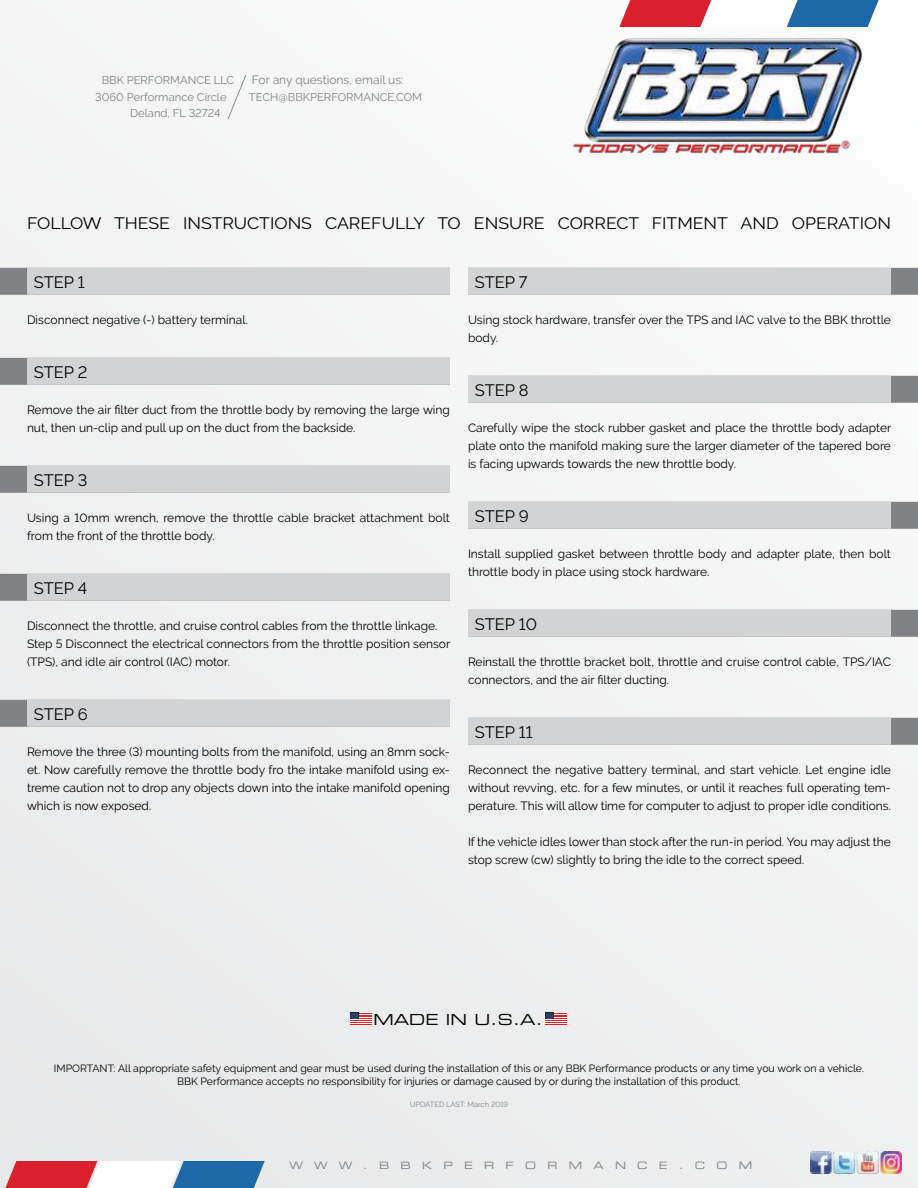
<style>
.page{position:relative;width:918px;height:1188px;background:#f1f2f2}
.page>*{position:absolute;margin:0;border:0;box-sizing:border-box;transform-origin:0 0}
.t1{font:16.5px "Raleway";color:#000;scale:1.07 1}
.t2{font:16.5px "Raleway";color:#000}
.t3{font:15.3px "Eurostile Extended Two";color:#000}
.t4{font:12px/18px "Raleway";color:#000}
.t5{font:12px "Raleway";color:#808285}
.t6{font:11.25px "Raleway";color:#808285}
.t7{font:10.5px/12.6px "Raleway";color:#000;text-align:center}
.t8{font:10.2px "Eurostile Extended Two";letter-spacing:1.11em;color:#808285}
.t9{font:7.5px "Raleway";color:#808285}
</style>
<div class="page">
<svg style="left:619px;top:0;width:265px;height:27px"></svg>
<svg style="left:0;top:1161px;width:265px;height:27px"></svg>
<img style="left:573px;top:37px;width:290px;height:117px">
<svg style="left:227px;top:75px;width:19px;height:45px"></svg>
<svg style="left:545px;top:1013px;width:22px;height:12px"></svg>
<svg style="left:350px;top:1013px;width:21px;height:12px"></svg>
<img style="left:810px;top:1152px;width:92px;height:21px">
<div style="left:0;top:268px;width:450px;height:27px;background:#808285"></div>
<div style="left:27px;top:268px;width:423px;height:27px;background:#d1d3d4"></div>
<div style="left:0;top:358px;width:450px;height:27px;background:#808285"></div>
<div style="left:27px;top:358px;width:423px;height:27px;background:#d1d3d4"></div>
<div style="left:0;top:466px;width:450px;height:27px;background:#808285"></div>
<div style="left:27px;top:466px;width:423px;height:27px;background:#d1d3d4"></div>
<div style="left:0;top:574px;width:450px;height:27px;background:#808285"></div>
<div style="left:27px;top:574px;width:423px;height:27px;background:#d1d3d4"></div>
<div style="left:0;top:700px;width:450px;height:27px;background:#808285"></div>
<div style="left:27px;top:700px;width:423px;height:27px;background:#d1d3d4"></div>
<div style="left:468px;top:268px;width:450px;height:27px;background:#808285"></div>
<div style="left:468px;top:268px;width:423px;height:27px;background:#d1d3d4"></div>
<div style="left:468px;top:376px;width:450px;height:27px;background:#808285"></div>
<div style="left:468px;top:376px;width:423px;height:27px;background:#d1d3d4"></div>
<div style="left:468px;top:502px;width:450px;height:27px;background:#808285"></div>
<div style="left:468px;top:502px;width:423px;height:27px;background:#d1d3d4"></div>
<div style="left:468px;top:610px;width:450px;height:27px;background:#808285"></div>
<div style="left:468px;top:610px;width:423px;height:27px;background:#d1d3d4"></div>
<div style="left:468px;top:718px;width:450px;height:27px;background:#808285"></div>
<div style="left:468px;top:718px;width:423px;height:27px;background:#d1d3d4"></div>
<p class="t6" style="left:102px;top:74px;width:134px">BBK PERFORMANCE LLC</p>
<p class="t6" style="left:95px;top:90px;width:133px">3060 Performance Circle</p>
<p class="t6" style="left:130px;top:107px;width:92px">Deland, FL 32724</p>
<p class="t5" style="left:252px;top:73px;width:153px">For any questions, email us:</p>
<p class="t6" style="left:249px;top:90px;width:175px">TECH@BBKPERFORMANCE.COM</p>
<h1 class="t1" style="left:27px;top:214px;width:809px">FOLLOW THESE INSTRUCTIONS CAREFULLY TO ENSURE CORRECT FITMENT AND OPERATION</h1>
<h1 class="t2" style="left:34px;top:273px;width:52px">STEP 1</h1>
<p class="t4" style="left:27px;top:311px;width:222px">Disconnect negative (-) battery terminal.</p>
<h1 class="t2" style="left:34px;top:363px;width:55px">STEP 2</h1>
<p class="t4" style="left:27px;top:401px;width:424px">Remove the air filter duct from the throttle body by removing the large wing nut, then un-clip and pull up on the duct from the backside.</p>
<h1 class="t2" style="left:34px;top:471px;width:55px">STEP 3</h1>
<p class="t4" style="left:27px;top:509px;width:424px">Using a 10mm wrench, remove the throttle cable bracket attachment bolt from the front of the throttle body.</p>
<h1 class="t2" style="left:34px;top:579px;width:55px">STEP 4</h1>
<p class="t4" style="left:27px;top:617px;width:425px">Disconnect the throttle, and cruise control cables from the throttle linkage.<br>Step 5 Disconnect the electrical connectors from the throttle position sensor (TPS), and idle air control (IAC) motor.</p>
<h1 class="t2" style="left:34px;top:705px;width:56px">STEP 6</h1>
<p class="t4" style="left:27px;top:743px;width:425px;text-align:justify">Remove the three (3) mounting bolts from the manifold, using an 8mm sock&shy;et. Now carefully remove the throttle body fro the intake manifold using ex&shy;treme caution not to drop any objects down into the intake manifold opening which is now exposed.</p>
<h1 class="t2" style="left:475px;top:273px;width:54px">STEP 7</h1>
<p class="t4" style="left:468px;top:311px;width:424px">Using stock hardware, transfer over the TPS and IAC valve to the BBK throttle body.</p>
<h1 class="t2" style="left:475px;top:381px;width:55px">STEP 8</h1>
<p class="t4" style="left:468px;top:419px;width:425px;text-align:justify">Carefully wipe the stock rubber gasket and place the throttle body adapter plate onto the manifold making sure the larger diameter of the tapered bore is facing upwards towards the new throttle body.</p>
<h1 class="t2" style="left:475px;top:507px;width:56px">STEP 9</h1>
<p class="t4" style="left:468px;top:545px;width:424px">Install supplied gasket between throttle body and adapter plate, then bolt throttle body in place using stock hardware.</p>
<h1 class="t2" style="left:475px;top:615px;width:64px">STEP 10</h1>
<p class="t4" style="left:468px;top:653px;width:425px">Reinstall the throttle bracket bolt, throttle and cruise control cable, TPS/IAC connectors, and the air filter ducting.</p>
<h1 class="t2" style="left:475px;top:723px;width:59px">STEP 11</h1>
<p class="t4" style="left:468px;top:761px;width:425px;text-align:justify">Reconnect the negative battery terminal, and start vehicle. Let engine idle without revving, etc. for a few minutes, or until it reaches full operating tem&shy;perature. This will allow time for computer to adjust to proper idle conditions.</p>
<p class="t4" style="left:468px;top:833px;width:424px">If the vehicle idles lower than stock after the run-in period. You may adjust the stop screw (cw) slightly to bring the idle to the correct speed.</p>
<p class="t3" style="left:373px;top:1009px;width:171px">MADE IN U.S.A.</p>
<p class="t7" style="left:54px;top:1062px;width:812px">IMPORTANT: All appropriate safety equipment and gear must be used during the installation of this or any BBK Performance products or any time you work on a vehicle.<br>BBK Performance accepts no responsibility for injuries or damage caused by or during the installation of this product.</p>
<p class="t9" style="left:410px;top:1100px;width:100px">UPDATED LAST: March 2019</p>
<p class="t8" style="left:289px;top:1158px;width:464px">WWW.BBKPERFORMANCE.COM</p>
</div>
